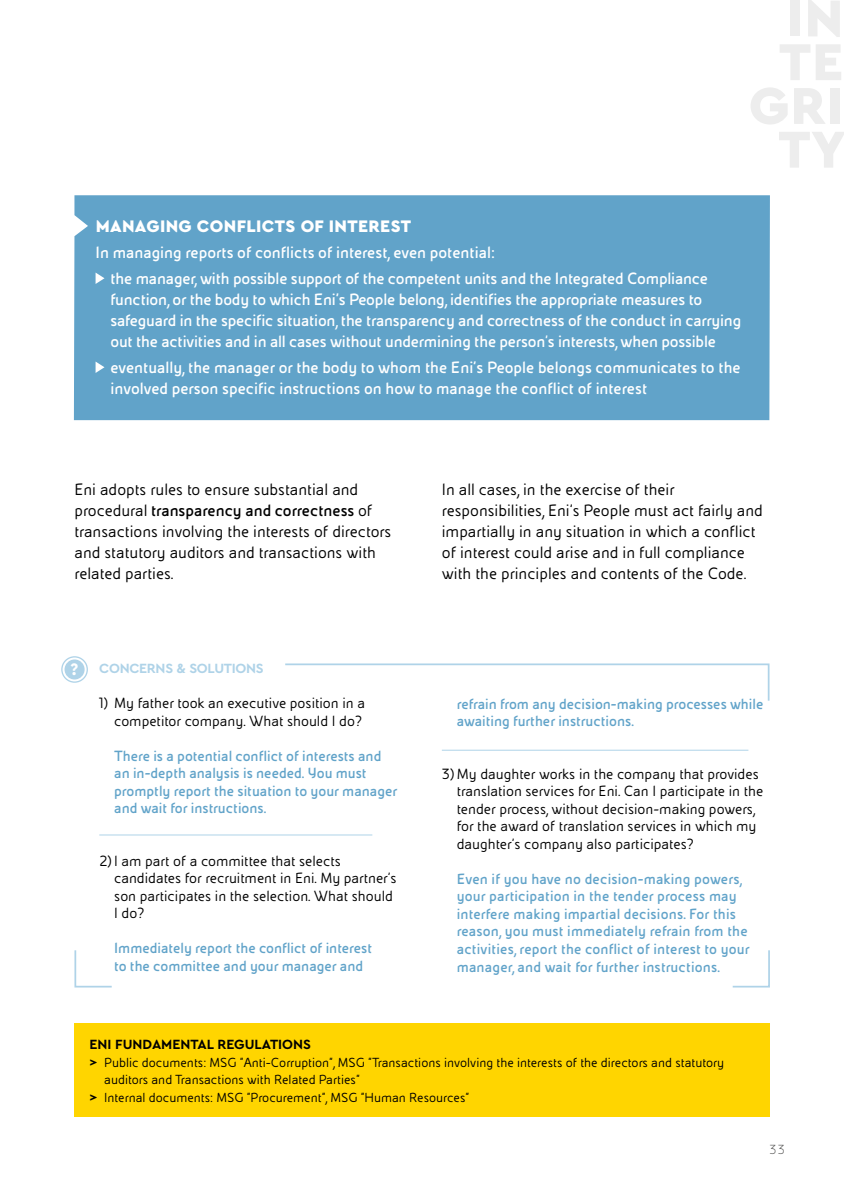
<style>
.page{position:relative;width:844px;height:1191px;background:#fff}
.page>*{position:absolute;margin:0;border:0;box-sizing:border-box;transform-origin:0 0}
.t1{font:700 17.5px/21px "Eni Exp";letter-spacing:-.01em;color:#fff}
.t2{font:17.5px/21px "Eni Exp";color:#000}
.t3{font:900 17.5px "Cera PRO";letter-spacing:.02em;color:#fff}
.t4{font:700 17.5px "Cera PRO";color:#fff}
.t5{font:700 15.75px/17.5px "Eni Exp";color:#61a3c9}
.t6{font:15.75px/17.5px "Eni Exp";color:#000}
.t7{font:14px "Eni Exp";color:#000}
.t8{font:700 14px "Cera PRO";color:#000}
.t9{font:700 14px "Cera PRO";letter-spacing:-.02em;color:#afd3e8}
.t10{font:300 14px "Eni Exp";color:#575756}
.s1{font-weight:700}
.s2{font-family:"Cera PRO";font-weight:700}
</style>
<div class="page">
<div style="left:74px;top:195px;width:695px;height:225px;background:#61a3c9"></div>
<svg style="left:95px;top:272px;width:9px;height:12px"></svg>
<svg style="left:95px;top:361px;width:9px;height:12px"></svg>
<div style="left:65px;top:659px;width:20px;height:20px;background:#afd3e8;border-radius:50%"></div>
<div style="left:61px;top:656px;width:27px;height:27px;border:1px solid #afd3e8;border-radius:50%"></div>
<hr style="left:99px;top:834px;width:273px;height:1px;background:#afd3e8">
<hr style="left:441px;top:749px;width:307px;height:1px;background:#afd3e8">
<div style="left:74px;top:1023px;width:695px;height:93px;background:#ffd500"></div>
<svg style="left:285px;top:663px;width:485px;height:38px"></svg>
<svg style="left:732px;top:950px;width:38px;height:38px"></svg>
<svg style="left:74px;top:950px;width:38px;height:38px"></svg>
<p class="t3" style="left:96px;top:214px;width:317px">MANAGING CONFLICTS OF INTEREST</p>
<p class="t1" style="left:110px;top:239px;width:599px;line-height:25.9px;text-indent:-15px">In managing reports of conflicts of interest, even potential:<br>the manager, with possible support of the competent units and the Integrated Compliance</p>
<p class="t1" style="left:110px;top:289px;width:632px">function, or the body to which Eni’s People belong, identifies the appropriate measures to safeguard in the specific situation, the transparency and correctness of the conduct in carrying out the activities and in all cases without undermining the person's interests, when possible</p>
<p class="t1" style="left:110px;top:357px;width:631px">eventually, the manager or the body to whom the Eni’s People belongs communicates to the involved person specific instructions on how to manage the conflict of interest</p>
<p class="t2" style="left:74px;top:480px;width:318px">Eni adopts rules to ensure substantial and procedural <span class="s1">transparency and correctness</span> of transactions involving the interests of directors and statutory auditors and transactions with related parties.</p>
<p class="t2" style="left:441px;top:480px;width:322px">In all cases, in the exercise of their responsibilities, Eni's People must act fairly and impartially in any situation in which a conflict of interest could arise and in full compliance with the principles and contents of the Code.</p>
<p class="t4" style="left:71px;top:657px;width:9px">?</p>
<p class="t9" style="left:99px;top:659px;width:166px">CONCERNS &amp; SOLUTIONS</p>
<p class="t6" style="left:99px;top:694px;width:267px;text-align:right">1) My father took an executive position in a competitor company. What should I do?</p>
<p class="t5" style="left:114px;top:747px;width:284px">There is a potential conflict of interests and an in-depth analysis is needed. You must promptly report the situation to your manager and wait for instructions.</p>
<p class="t6" style="left:114px;top:852px;width:284px;text-indent:-15px">2)I am part of a committee that selects candidates for recruitment in Eni. My partner's son participates in the selection. What should I do?</p>
<p class="t5" style="left:114px;top:939px;width:259px">Immediately report the conflict of interest to the committee and your manager and</p>
<p class="t5" style="left:456px;top:695px;width:308px">refrain from any decision-making processes while awaiting further instructions.</p>
<p class="t6" style="left:456px;top:765px;width:308px;text-indent:-15px">3)My daughter works in the company that provides translation services for Eni. Can I participate in the tender process, without decision-making powers, for the award of translation services in which my daughter's company also participates?</p>
<p class="t5" style="left:456px;top:870px;width:294px">Even if you have no decision-making powers, your participation in the tender process may interfere making impartial decisions. For this reason, you must immediately refrain from the activities, report the conflict of interest to your manager, and wait for further instructions.</p>
<p class="t8" style="left:89px;top:1035px;width:223px">ENI FUNDAMENTAL REGULATIONS</p>
<p class="t7" style="left:89px;top:1055px;width:636px"><span class="s2">&gt;</span> Public documents: MSG "Anti-Corruption", MSG "Transactions involving the interests of the directors and statutory</p>
<p class="t7" style="left:104px;top:1072px;width:257px">auditors and Transactions with Related Parties"</p>
<p class="t7" style="left:89px;top:1090px;width:381px"><span class="s2">&gt;</span> Internal documents: MSG "Procurement", MSG "Human Resources"</p>
<p class="t10" style="left:769px;top:1142px;width:17px">33</p>
</div>
